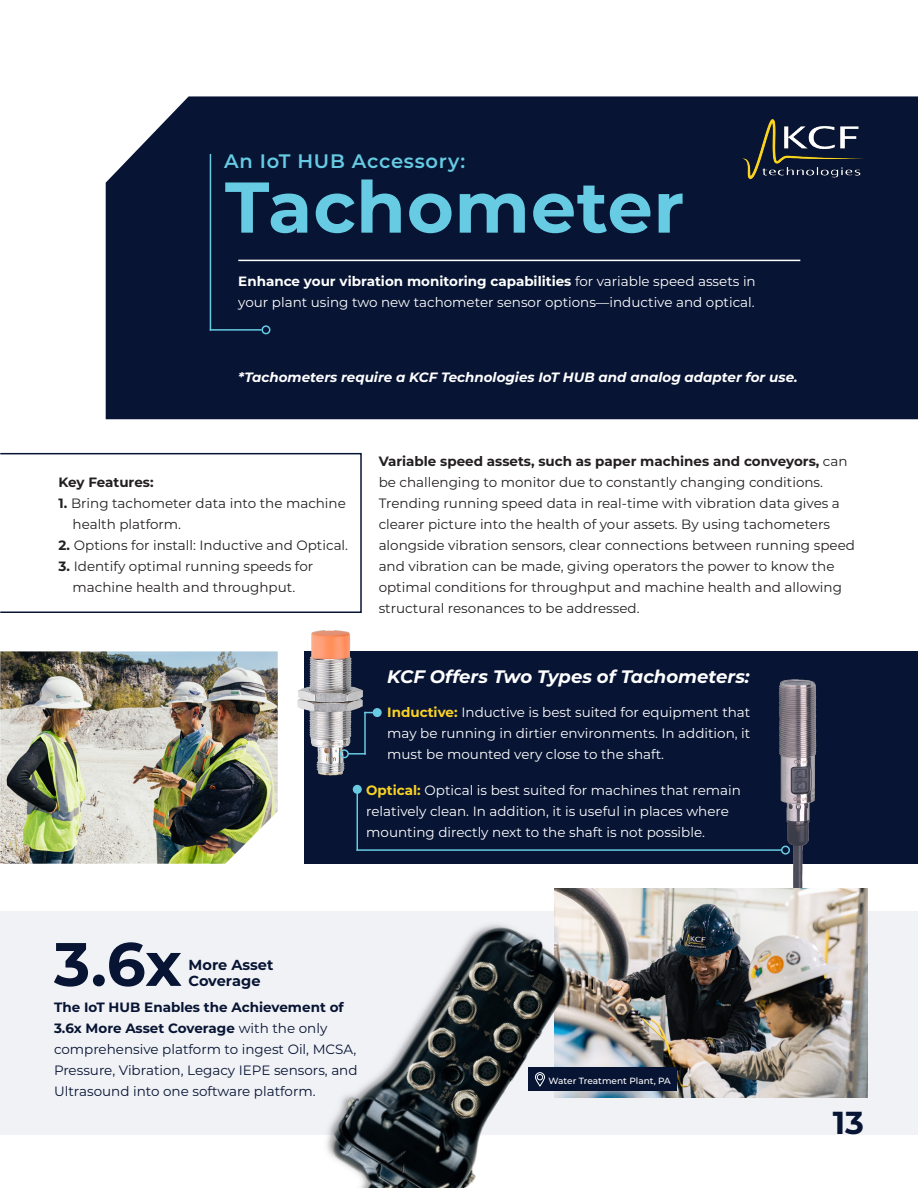
<style>
.page{position:relative;width:918px;height:1188px;background:#fff}
.page>*{position:absolute;margin:0;border:0;box-sizing:border-box;transform-origin:0 0}
.t1{font:700 71.7px "Montserrat";letter-spacing:.01em;color:#66cbe3}
.t2{font:700 61.2px "Montserrat";color:#071433}
.t3{font:700 31.8px "Montserrat";color:#071433}
.t4{font:600 19.5px "Montserrat";letter-spacing:.04em;color:#66cbe3}
.t5{font:italic 700 18px "Montserrat";color:#fff}
.t6{font:700 14.55px/15.5px "Montserrat";color:#071433}
.t7{font:13.5px/21px "Montserrat";color:#231f20}
.t8{font:13.5px/21px "Montserrat";color:#fff}
.t9{font:13.5px/21px "Montserrat";color:#071433}
.t10{font:italic 700 13.5px "Montserrat";color:#fff}
.t11{font:700 13.5px "Montserrat";letter-spacing:-.01em;color:#231f20}
.t12{font:500 9px "Montserrat";color:#fff}
.s1{font-weight:700}
.s2{font-weight:700;color:#fad225}
</style>
<div class="page">
<img style="left:0;top:651px;width:278px;height:213px">
<svg style="left:0;top:453px;width:362px;height:160px"></svg>
<div style="left:106px;top:96px;width:812px;height:323px;background:#071433"></div>
<hr style="left:210px;top:329px;width:52px;height:2px;background:#66cbe3">
<hr style="left:210px;top:154px;width:1px;height:177px;background:#66cbe3">
<div style="left:261px;top:325px;width:9px;height:9px;border:2px solid #66cbe3;border-radius:50%"></div>
<div style="left:0;top:911px;width:918px;height:224px;background:#f1f2f6"></div>
<img style="left:0;top:452px;width:15px;height:29px">
<div style="left:305px;top:651px;width:613px;height:213px;background:#071433"></div>
<img style="left:278px;top:602px;width:97px;height:193px">
<img style="left:778px;top:679px;width:39px;height:209px">
<hr style="left:357px;top:789px;width:1px;height:62px;background:#66cbe3">
<svg style="left:349px;top:753px;width:15px;height:2px"></svg>
<hr style="left:364px;top:712px;width:2px;height:43px;background:#66cbe3">
<hr style="left:357px;top:849px;width:425px;height:2px;background:#66cbe3">
<div style="left:354px;top:786px;width:7px;height:7px;background:#66cbe3;border-radius:50%"></div>
<div style="left:353px;top:785px;width:9px;height:9px;border:2px solid #66cbe3;border-radius:50%"></div>
<div style="left:373px;top:709px;width:8px;height:7px;background:#66cbe3;border-radius:50%"></div>
<div style="left:373px;top:708px;width:9px;height:9px;border:2px solid #66cbe3;border-radius:50%"></div>
<img style="left:652px;top:888px;width:215px;height:210px">
<div style="left:781px;top:846px;width:9px;height:9px;border:2px solid #66cbe3;border-radius:50%"></div>
<div style="left:340px;top:749px;width:9px;height:9px;border:2px solid #66cbe3;border-radius:50%"></div>
<div style="left:529px;top:1068px;width:148px;height:23px;background:#071433"></div>
<hr style="left:238px;top:260px;width:562px;height:1px;background:#fff">
<img style="left:326px;top:888px;width:326px;height:300px">
<img style="left:743px;top:120px;width:121px;height:58px">
<p class="t4" style="left:224px;top:147px;width:243px">An IoT HUB Accessory:</p>
<p class="t1" style="left:225px;top:156px;width:461px">Tachometer</p>
<p class="t8" style="left:238px;top:270px;width:519px"><span class="s1">Enhance your vibration monitoring capabilities</span> for variable speed assets in your plant using two new tachometer sensor options—inductive and optical.</p>
<p class="t10" style="left:238px;top:368px;width:561px">*Tachometers require a KCF Technologies IoT HUB and analog adapter for use.</p>
<p class="t11" style="left:58px;top:472px;width:97px">Key Features:</p>
<p class="t7" style="left:58px;top:492px;width:289px"><span class="s1">1.</span> Bring tachometer data into the machine</p>
<p class="t7" style="left:73px;top:513px;width:110px">health platform.</p>
<p class="t7" style="left:58px;top:534px;width:291px"><span class="s1">2.</span> Options for install: Inductive and Optical.</p>
<p class="t7" style="left:58px;top:555px;width:256px"><span class="s1">3.</span> Identify optimal running speeds for</p>
<p class="t7" style="left:73px;top:576px;width:224px">machine health and throughput.</p>
<p class="t7" style="left:379px;top:450px;width:478px"><span class="s1">Variable speed assets, such as paper machines and conveyors,</span> can be challenging to monitor due to constantly changing conditions.<br>Trending running speed data in real-time with vibration data gives a clearer picture into the health of your assets. By using tachometers alongside vibration sensors, clear connections between running speed and vibration can be made, giving operators the power to know the optimal conditions for throughput and machine health and allowing structural resonances to be addressed.</p>
<p class="t5" style="left:387px;top:665px;width:364px">KCF Offers Two Types of Tachometers:</p>
<p class="t8" style="left:387px;top:701px;width:365px;text-align:justify"><span class="s2">Inductive:</span> Inductive is best suited for equipment that may be running in dirtier environments. In addition, it must be mounted very close to the shaft.</p>
<p class="t8" style="left:366px;top:779px;width:376px"><span class="s2">Optical:</span> Optical is best suited for machines that remain relatively clean. In addition, it is useful in places where mounting directly next to the shaft is not possible.</p>
<p class="t2" style="left:54px;top:920px;width:129px">3.6x</p>
<p class="t6" style="left:189px;top:957px;width:86px">More Asset<br>Coverage</p>
<p class="t9" style="left:54px;top:996px;width:305px"><span class="s1">The IoT HUB Enables the Achievement of 3.6x More Asset Coverage</span> with the only comprehensive platform to ingest Oil, MCSA, Pressure, Vibration, Legacy IEPE sensors, and Ultrasound into one software platform.</p>
<p class="t12" style="left:549px;top:1074px;width:124px">Water Treatment Plant, PA</p>
<p class="t3" style="left:833px;top:1100px;width:33px">13</p>
</div>
